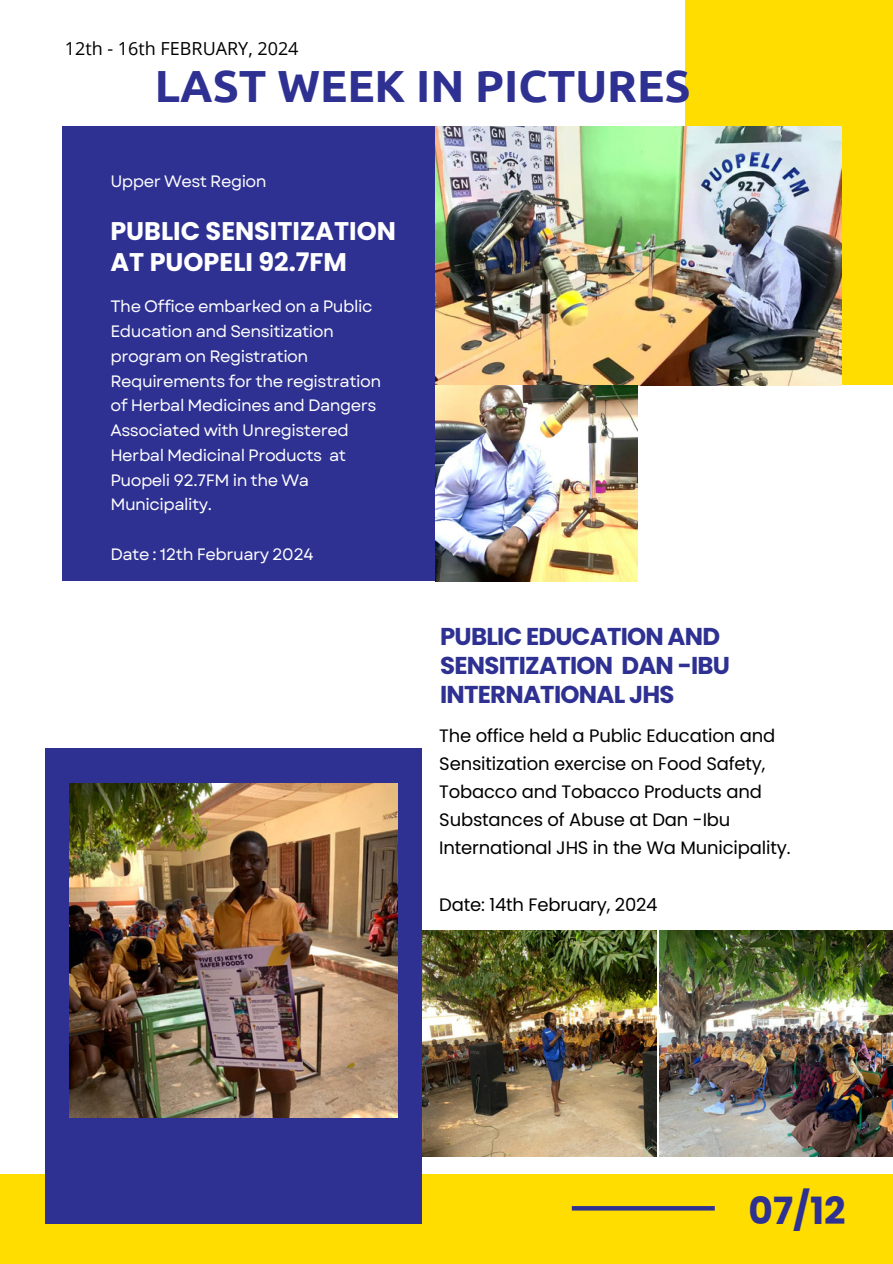
<style>
.page{position:relative;width:893px;height:1264px;background:#fff}
.page>*{position:absolute;margin:0;border:0;box-sizing:border-box;transform-origin:0 0}
.t1{font:700 45px "Ubuntu";color:#2e3192}
.t2{font:700 37.5px "Poppins";color:#2e3192}
.t3{font:700 25.5px/30.3px "Poppins";color:#fff}
.t4{font:700 24.3px/29.1px "Poppins";letter-spacing:-.03em;color:#2e3192}
.t5{font:18px/28.2px "Poppins";letter-spacing:-.01em;color:#000}
.t6{font:18px "Open Sans";color:#000}
.t7{font:16.5px/24.8px "Garet";letter-spacing:-.03em;color:#fff}
</style>
<div class="page">
<div style="left:62px;top:126px;width:377px;height:455px;background:#2e3192"></div>
<div style="left:685px;top:0;width:207px;height:385px;background:#fd0"></div>
<div style="left:0;top:1174px;width:892px;height:89px;background:#fd0"></div>
<div style="left:45px;top:748px;width:376px;height:475px;background:#2e3192"></div>
<img style="left:435px;top:126px;width:406px;height:259px">
<img style="left:435px;top:385px;width:202px;height:196px">
<svg style="left:571px;top:1206px;width:143px;height:4px"></svg>
<img style="left:423px;top:930px;width:234px;height:226px">
<img style="left:659px;top:930px;width:233px;height:226px">
<img style="left:69px;top:783px;width:328px;height:334px">
<p class="t6" style="left:65px;top:36px;width:235px">12th - 16th FEBRUARY, 2024</p>
<p class="t1" style="left:155px;top:60px;width:537px">LAST WEEK IN PICTURES</p>
<h3 class="t7" style="left:110px;top:169px;width:158px">Upper West Region</h3>
<h1 class="t3" style="left:110px;top:216px;width:287px">PUBLIC SENSITIZATION<br>AT PUOPELI 92.7FM</h1>
<p class="t7" style="left:110px;top:294px;width:272px">The Office embarked on a Public<br>Education and Sensitization program on Registration<br>Requirements for the registration of Herbal Medicines and Dangers<br>Associated with Unregistered<br>Herbal Medicinal Products at<br>Puopeli 92.7FM in the Wa<br>Municipality.</p>
<h3 class="t7" style="left:110px;top:542px;width:204px">Date : 12th February 2024</h3>
<h2 class="t4" style="left:440px;top:621px;width:291px">PUBLIC EDUCATION AND<br>SENSITIZATION DAN -IBU<br>INTERNATIONAL JHS</h2>
<p class="t5" style="left:439px;top:721px;width:352px">The office held a Public Education and Sensitization exercise on Food Safety, Tobacco and Tobacco Products and Substances of Abuse at Dan -Ibu International JHS in the Wa Municipality.</p>
<p class="t5" style="left:439px;top:890px;width:220px">Date: 14th February, 2024</p>
<p class="t2" style="left:748px;top:1184px;width:98px">07/12</p>
</div>
